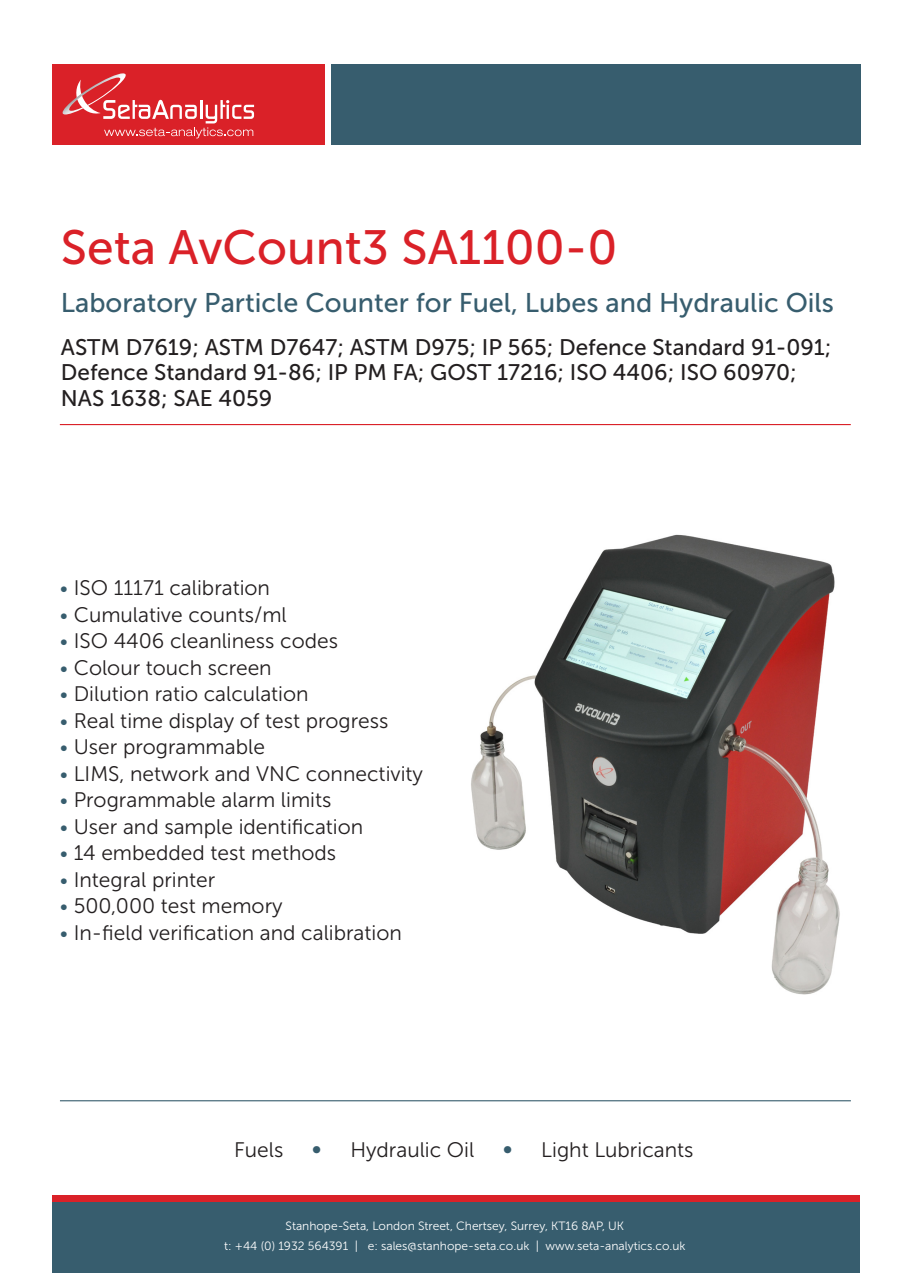
<style>
.page{position:relative;width:910px;height:1280px;background:#fff}
.page>*{position:absolute;margin:0;border:0;box-sizing:border-box;transform-origin:0 0}
.t1{font:48px "Museo Sans 500";color:#da2128}
.t2{font:27px "Museo Sans 500";color:#375d6e}
.t3{font:22.5px/25.5px "Museo Sans 500";color:#231f20}
.BODY{font:21px "Museo Sans 300";color:#231f20}
.t4{font:21px "Museo Sans 300";color:#375d6e}
.BODY-2{font:12px "Museo Sans 300";color:#fff}
.s1{font-size:16.5px;color:#375d6e}
</style>
<div class="page">
<div style="left:331px;top:64px;width:530px;height:81px;background:#375d6e"></div>
<div style="left:52px;top:64px;width:273px;height:81px;background:#da2128"></div>
<img style="left:63px;top:73px;width:63px;height:41px">
<svg style="left:75px;top:80px;width:179px;height:58px"></svg>
<div style="left:52px;top:1195px;width:808px;height:78px;background:#375d6e"></div>
<div style="left:52px;top:1195px;width:808px;height:7px;background:#da2128"></div>
<hr style="left:60px;top:424px;width:791px;height:1px;background:#da2128">
<hr style="left:60px;top:1100px;width:791px;height:1px;background:#375d6e">
<img style="left:471px;top:534px;width:369px;height:461px">
<p class="t1" style="left:61px;top:222px;width:558px">Seta AvCount3 SA1100-0</p>
<p class="t2" style="left:61px;top:288px;width:774px">Laboratory Particle Counter for Fuel, Lubes and Hydraulic Oils</p>
<p class="t3" style="left:61px;top:335px;width:772px">ASTM D7619; ASTM D7647; ASTM D975; IP 565; Defence Standard 91-091;<br>Defence Standard 91-86; IP PM FA; GOST 17216; ISO 4406; ISO 60970;<br>NAS 1638; SAE 4059</p>
<p class="BODY" style="left:60px;top:577px;width:212px"><span class="s1">∞</span> ISO 11171 calibration</p>
<p class="BODY" style="left:60px;top:603px;width:228px"><span class="s1">∞</span> Cumulative counts/ml</p>
<p class="BODY" style="left:60px;top:630px;width:280px"><span class="s1">∞</span> ISO 4406 cleanliness codes</p>
<p class="BODY" style="left:60px;top:656px;width:213px"><span class="s1">∞</span> Colour touch screen</p>
<p class="BODY" style="left:60px;top:683px;width:250px"><span class="s1">∞</span> Dilution ratio calculation</p>
<p class="BODY" style="left:60px;top:709px;width:330px"><span class="s1">∞</span> Real time display of test progress</p>
<p class="BODY" style="left:60px;top:736px;width:207px"><span class="s1">∞</span> User programmable</p>
<p class="BODY" style="left:60px;top:762px;width:365px"><span class="s1">∞</span> LIMS, network and VNC connectivity</p>
<p class="BODY" style="left:60px;top:789px;width:273px"><span class="s1">∞</span> Programmable alarm limits</p>
<p class="BODY" style="left:60px;top:815px;width:305px"><span class="s1">∞</span> User and sample identification</p>
<p class="BODY" style="left:60px;top:842px;width:278px"><span class="s1">∞</span> 14 embedded test methods</p>
<p class="BODY" style="left:60px;top:868px;width:157px"><span class="s1">∞</span> Integral printer</p>
<p class="BODY" style="left:60px;top:895px;width:224px"><span class="s1">∞</span> 500,000 test memory</p>
<p class="BODY" style="left:60px;top:921px;width:344px"><span class="s1">∞</span> In-field verification and calibration</p>
<p class="BODY" style="left:234px;top:1138px;width:51px">Fuels</p>
<p class="t4" style="left:312px;top:1138px;width:12px">∞</p>
<p class="BODY" style="left:350px;top:1138px;width:125px">Hydraulic Oil</p>
<p class="t4" style="left:503px;top:1138px;width:12px">∞</p>
<p class="BODY" style="left:541px;top:1138px;width:154px">Light Lubricants</p>
<p class="BODY-2" style="left:286px;top:1219px;width:340px">Stanhope-Seta, London Street, Chertsey, Surrey, KT16 8AP, UK</p>
<p class="BODY-2" style="left:224px;top:1240px;width:463px">t: +44 (0) 1932 564391 | e: sales@stanhope-seta.co.uk | www.seta-analytics.co.uk</p>
</div>
